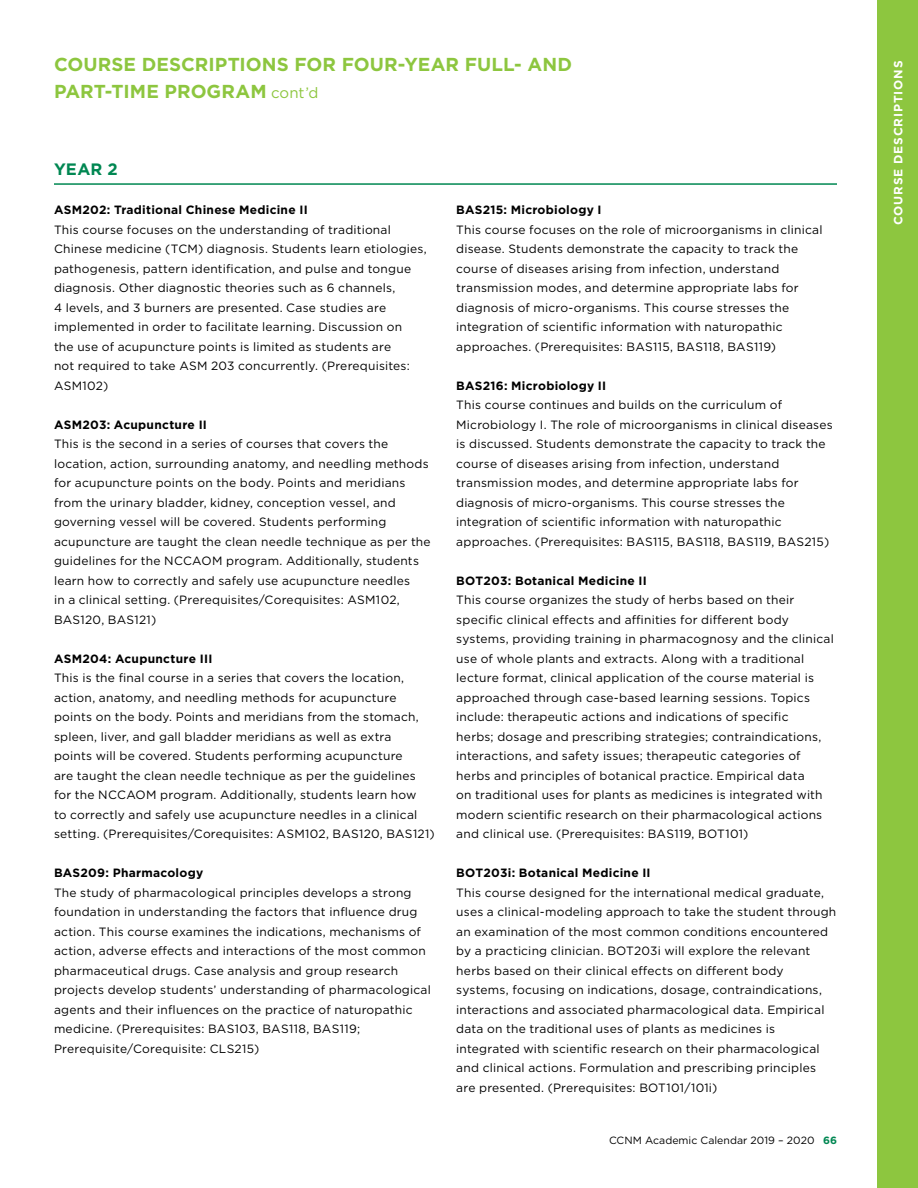
<style>
.page{position:relative;width:918px;height:1188px;background:#fff}
.page>*{position:absolute;margin:0;border:0;box-sizing:border-box;transform-origin:0 0}
.t1{font:700 18.75px/27px "Gotham";letter-spacing:.005em;color:#8dc63f}
.t2{font:700 16.5px "Gotham";color:#008752}
.t3{font:12px/19.5px "Gotham";letter-spacing:.02em;color:#000}
.t4{font:700 12px "Gotham";letter-spacing:.02em;color:#000}
.t5{font:700 12px "Gotham";letter-spacing:.075em;color:#fff}
.t6{font:10.5px "Gotham";letter-spacing:.005em;color:#000}
.s1{font-weight:400;font-size:15px}
.s2{font-weight:700;color:#008752}
</style>
<div class="page">
<div style="left:878px;top:0;width:40px;height:1188px;background:#8dc63f"></div>
<hr style="left:54px;top:183px;width:783px;height:2px;background:#008752">
<h1 class="t1" style="left:54px;top:51px;width:520px">COURSE DESCRIPTIONS FOR FOUR-YEAR FULL- AND<br>PART-TIME PROGRAM <span class="s1">cont’d</span></h1>
<p class="t5" style="left:890px;top:225px;width:166px;rotate:-90deg">COURSE DESCRIPTIONS</p>
<h2 class="t2" style="left:54px;top:158px;width:65px">YEAR 2</h2>
<p class="t4" style="left:54px;top:202px;width:255px">ASM202: Traditional Chinese Medicine II</p>
<p class="t3" style="left:54px;top:219px;width:374px">This course focuses on the understanding of traditional Chinese medicine (TCM) diagnosis. Students learn etiologies, pathogenesis, pattern identification, and pulse and tongue diagnosis. Other diagnostic theories such as 6 channels,<br>4 levels, and 3 burners are presented. Case studies are implemented in order to facilitate learning. Discussion on<br>the use of acupuncture points is limited as students are<br>not required to take ASM 203 concurrently. (Prerequisites:<br>ASM102)</p>
<p class="t4" style="left:54px;top:416px;width:154px">ASM203: Acupuncture II</p>
<p class="t3" style="left:54px;top:434px;width:378px">This is the second in a series of courses that covers the location, action, surrounding anatomy, and needling methods for acupuncture points on the body. Points and meridians from the urinary bladder, kidney, conception vessel, and governing vessel will be covered. Students performing acupuncture are taught the clean needle technique as per the guidelines for the NCCAOM program. Additionally, students learn how to correctly and safely use acupuncture needles<br>in a clinical setting. (Prerequisites/Corequisites: ASM102, BAS120, BAS121)</p>
<p class="t4" style="left:54px;top:650px;width:160px">ASM204: Acupuncture III</p>
<p class="t3" style="left:54px;top:668px;width:382px">This is the final course in a series that covers the location, action, anatomy, and needling methods for acupuncture points on the body. Points and meridians from the stomach, spleen, liver, and gall bladder meridians as well as extra<br>points will be covered. Students performing acupuncture<br>are taught the clean needle technique as per the guidelines for the NCCAOM program. Additionally, students learn how<br>to correctly and safely use acupuncture needles in a clinical setting. (Prerequisites/Corequisites: ASM102, BAS120, BAS121)</p>
<p class="t4" style="left:54px;top:865px;width:151px">BAS209: Pharmacology</p>
<p class="t3" style="left:54px;top:882px;width:378px">The study of pharmacological principles develops a strong foundation in understanding the factors that influence drug action. This course examines the indications, mechanisms of action, adverse effects and interactions of the most common pharmaceutical drugs. Case analysis and group research projects develop students’ understanding of pharmacological agents and their influences on the practice of naturopathic medicine. (Prerequisites: BAS103, BAS118, BAS119; Prerequisite/Corequisite: CLS215)</p>
<p class="t4" style="left:456px;top:202px;width:147px">BAS215: Microbiology I</p>
<p class="t3" style="left:456px;top:219px;width:368px">This course focuses on the role of microorganisms in clinical disease. Students demonstrate the capacity to track the course of diseases arising from infection, understand transmission modes, and determine appropriate labs for diagnosis of micro-organisms. This course stresses the integration of scientific information with naturopathic approaches. (Prerequisites: BAS115, BAS118, BAS119)</p>
<p class="t4" style="left:456px;top:377px;width:152px">BAS216: Microbiology II</p>
<p class="t3" style="left:456px;top:395px;width:378px">This course continues and builds on the curriculum of Microbiology I. The role of microorganisms in clinical diseases is discussed. Students demonstrate the capacity to track the course of diseases arising from infection, understand transmission modes, and determine appropriate labs for diagnosis of micro-organisms. This course stresses the integration of scientific information with naturopathic approaches. (Prerequisites: BAS115, BAS118, BAS119, BAS215)</p>
<p class="t4" style="left:456px;top:572px;width:192px">BOT203: Botanical Medicine II</p>
<p class="t3" style="left:456px;top:590px;width:379px">This course organizes the study of herbs based on their specific clinical effects and affinities for different body systems, providing training in pharmacognosy and the clinical use of whole plants and extracts. Along with a traditional lecture format, clinical application of the course material is approached through case-based learning sessions. Topics include: therapeutic actions and indications of specific<br>herbs; dosage and prescribing strategies; contraindications, interactions, and safety issues; therapeutic categories of herbs and principles of botanical practice. Empirical data<br>on traditional uses for plants as medicines is integrated with modern scientific research on their pharmacological actions and clinical use. (Prerequisites: BAS119, BOT101)</p>
<p class="t4" style="left:456px;top:865px;width:196px">BOT203i: Botanical Medicine II</p>
<p class="t3" style="left:456px;top:882px;width:382px">This course designed for the international medical graduate, uses a clinical-modeling approach to take the student through an examination of the most common conditions encountered by a practicing clinician. BOT203i will explore the relevant herbs based on their clinical effects on different body systems, focusing on indications, dosage, contraindications, interactions and associated pharmacological data. Empirical data on the traditional uses of plants as medicines is integrated with scientific research on their pharmacological and clinical actions. Formulation and prescribing principles are presented. (Prerequisites: BOT101/101i)</p>
<p class="t6" style="left:609px;top:1134px;width:229px">CCNM Academic Calendar 2019 – 2020 <span class="s2">66</span></p>
</div>
